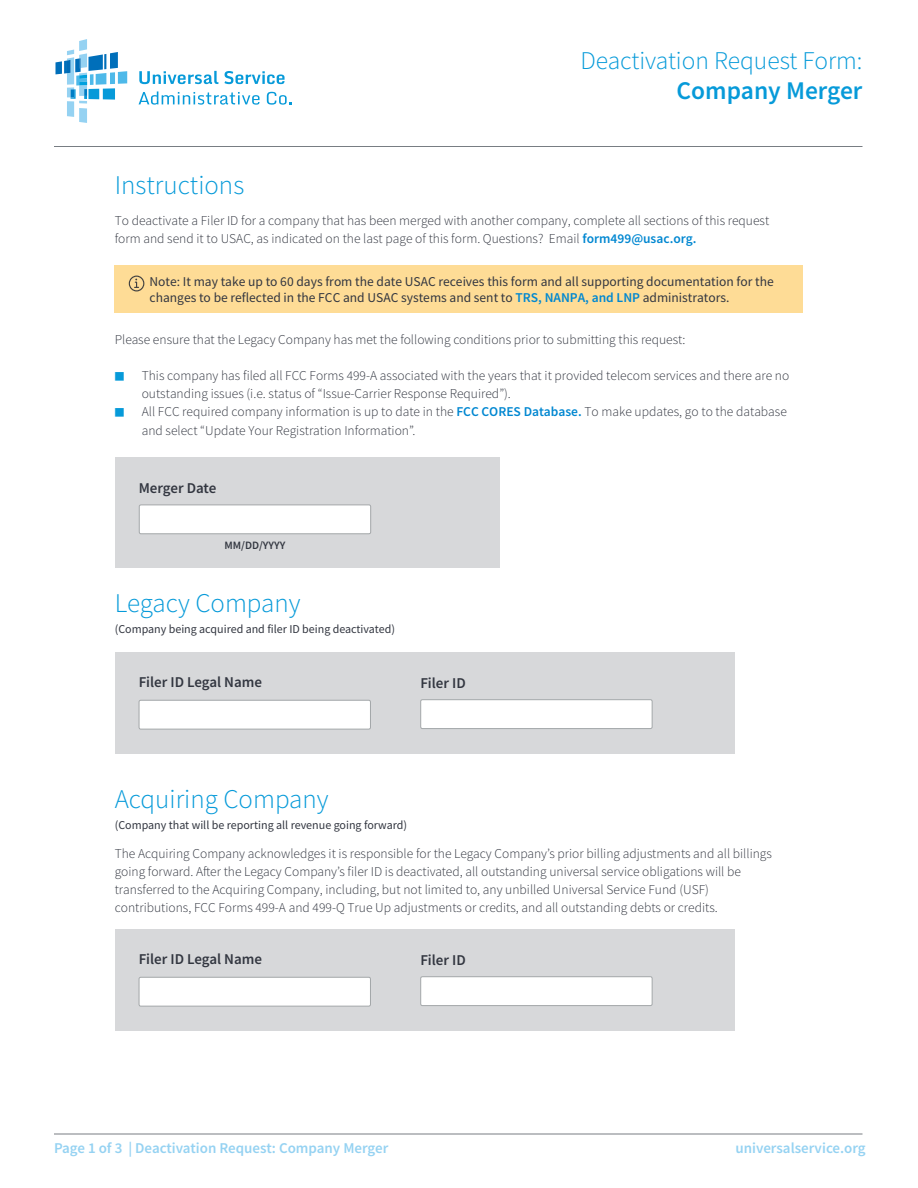
<style>
.page{position:relative;width:918px;height:1188px;background:#fff}
.page>*{position:absolute;margin:0;border:0;box-sizing:border-box;transform-origin:0 0}
.Paragraph_Text{font:300 27px "Source Sans Pro";color:#069ad9}
.H1{font:300 27px "Source Sans Pro";color:#069ad9}
.Form_Title{font:300 25.5px "Source Sans Pro";color:#069ad9}
.Form_Title-2{font:600 25.5px "Source Sans Pro";color:#069ad9}
.t1{font:600 15px "Source Sans Pro";color:#95d2f2}
.Field_Heading{font:600 15px "Source Sans Pro";color:#323640}
.Paragraph_Text-2{font:300 13.5px/17.9px "Source Sans Pro";color:#323640}
.t2{font:13.5px/16.2px "Source Sans Pro";color:#323640}
.Paragraph_Text-3{font:12px "Source Sans Pro";color:#323640}
.Parenthesis_Heading{font:12px "Source Sans Pro";color:#323640}
.t3{font:600 11.25px "Source Sans Pro";color:#323640}
.s1{font-weight:600;color:#0087d1}
.s2{font-size:10.5px;color:#069ad9}
</style>
<div class="page">
<hr style="left:54px;top:1134px;width:808px;height:1px;background:#787d83">
<svg style="left:139px;top:71px;width:146px;height:13px"></svg>
<svg style="left:139px;top:91px;width:121px;height:14px"></svg>
<svg style="left:267px;top:92px;width:25px;height:13px"></svg>
<svg style="left:56px;top:39px;width:71px;height:84px"></svg>
<hr style="left:54px;top:146px;width:808px;height:1px;background:#787d83">
<div style="left:115px;top:265px;width:688px;height:47px;background:#fedc96"></div>
<div style="left:129px;top:276px;width:15px;height:15px;border:1px solid #404040;border-radius:50%"></div>
<svg style="left:134px;top:278px;width:5px;height:10px"></svg>
<div style="left:115px;top:653px;width:619px;height:101px;background:#d7d8da"></div>
<div style="left:139px;top:700px;width:231px;height:29px;background:#fff;border-radius:2px"></div>
<div style="left:139px;top:700px;width:232px;height:29px;border:1px solid #a3a7a9;border-radius:2px"></div>
<div style="left:421px;top:700px;width:231px;height:29px;background:#fff;border-radius:2px"></div>
<div style="left:420px;top:699px;width:233px;height:30px;border:1px solid #a3a7a9;border-radius:2px"></div>
<div style="left:115px;top:930px;width:619px;height:101px;background:#d7d8da"></div>
<div style="left:139px;top:977px;width:231px;height:29px;background:#fff;border-radius:2px"></div>
<div style="left:139px;top:977px;width:232px;height:30px;border:1px solid #a3a7a9;border-radius:2px"></div>
<div style="left:421px;top:977px;width:231px;height:29px;background:#fff;border-radius:2px"></div>
<div style="left:420px;top:976px;width:233px;height:30px;border:1px solid #a3a7a9;border-radius:2px"></div>
<div style="left:115px;top:457px;width:385px;height:110px;background:#d7d8da"></div>
<div style="left:139px;top:505px;width:232px;height:29px;background:#fff;border-radius:2px"></div>
<div style="left:139px;top:505px;width:232px;height:29px;border:1px solid #a3a7a9;border-radius:2px"></div>
<p class="Form_Title" style="left:580px;top:45px;width:284px">Deactivation Request Form:</p>
<p class="Form_Title-2" style="left:677px;top:74px;width:187px">Company Merger</p>
<p class="Paragraph_Text" style="left:115px;top:169px;width:131px">Instructions</p>
<p class="Paragraph_Text-2" style="left:115px;top:211px;width:656px">To deactivate a Filer ID for a company that has been merged with another company, complete all sections of this request form and send it to USAC, as indicated on the last page of this form. Questions? Email <span class="s1">form499@usac.org.</span></p>
<p class="t2" style="left:150px;top:273px;width:626px">Note: It may take up to 60 days from the date USAC receives this form and all supporting documentation for the changes to be reflected in the FCC and USAC systems and sent to <span class="s1">TRS, NANPA, and LNP</span> administrators.</p>
<p class="Paragraph_Text-2" style="left:115px;top:331px;width:572px">Please ensure that the Legacy Company has met the following conditions prior to submitting this request:</p>
<p class="Paragraph_Text-2" style="left:142px;top:367px;width:649px;text-indent:-27px"><span class="s2">■</span> This company has filed all FCC Forms 499-A associated with the years that it provided telecom services and there are no outstanding issues (i.e. status of “Issue-Carrier Response Required”).</p>
<p class="Paragraph_Text-2" style="left:142px;top:403px;width:647px;line-height:18.5px;text-indent:-27px"><span class="s2">■</span> All FCC required company information is up to date in the <span class="s1">FCC CORES Database.</span> To make updates, go to the database and select “Update Your Registration Information”.</p>
<p class="Field_Heading" style="left:139px;top:478px;width:79px">Merger Date</p>
<p class="t3" style="left:225px;top:537px;width:62px">MM/DD/YYYY</p>
<p class="H1" style="left:115px;top:587px;width:187px">Legacy Company</p>
<p class="Parenthesis_Heading" style="left:115px;top:622px;width:282px">(Company being acquired and filer ID being deactivated)</p>
<p class="Field_Heading" style="left:139px;top:673px;width:125px">Filer ID Legal Name</p>
<p class="Field_Heading" style="left:420px;top:673px;width:47px">Filer ID</p>
<p class="Paragraph_Text" style="left:115px;top:782px;width:215px">Acquiring Company</p>
<p class="Paragraph_Text-3" style="left:115px;top:817px;width:294px">(Company that will be reporting all revenue going forward)</p>
<p class="Paragraph_Text-2" style="left:115px;top:845px;width:659px">The Acquiring Company acknowledges it is responsible for the Legacy Company’s prior billing adjustments and all billings going forward. After the Legacy Company’s filer ID is deactivated, all outstanding universal service obligations will be transferred to the Acquiring Company, including, but not limited to, any unbilled Universal Service Fund (USF) contributions, FCC Forms 499-A and 499-Q True Up adjustments or credits, and all outstanding debts or credits.</p>
<p class="Field_Heading" style="left:139px;top:950px;width:125px">Filer ID Legal Name</p>
<p class="Field_Heading" style="left:420px;top:950px;width:47px">Filer ID</p>
<p class="t1" style="left:54px;top:1138px;width:336px">Page 1 of 3 | Deactivation Request: Company Merger</p>
<p class="t1" style="left:735px;top:1138px;width:132px">universalservice.org</p>
</div>
